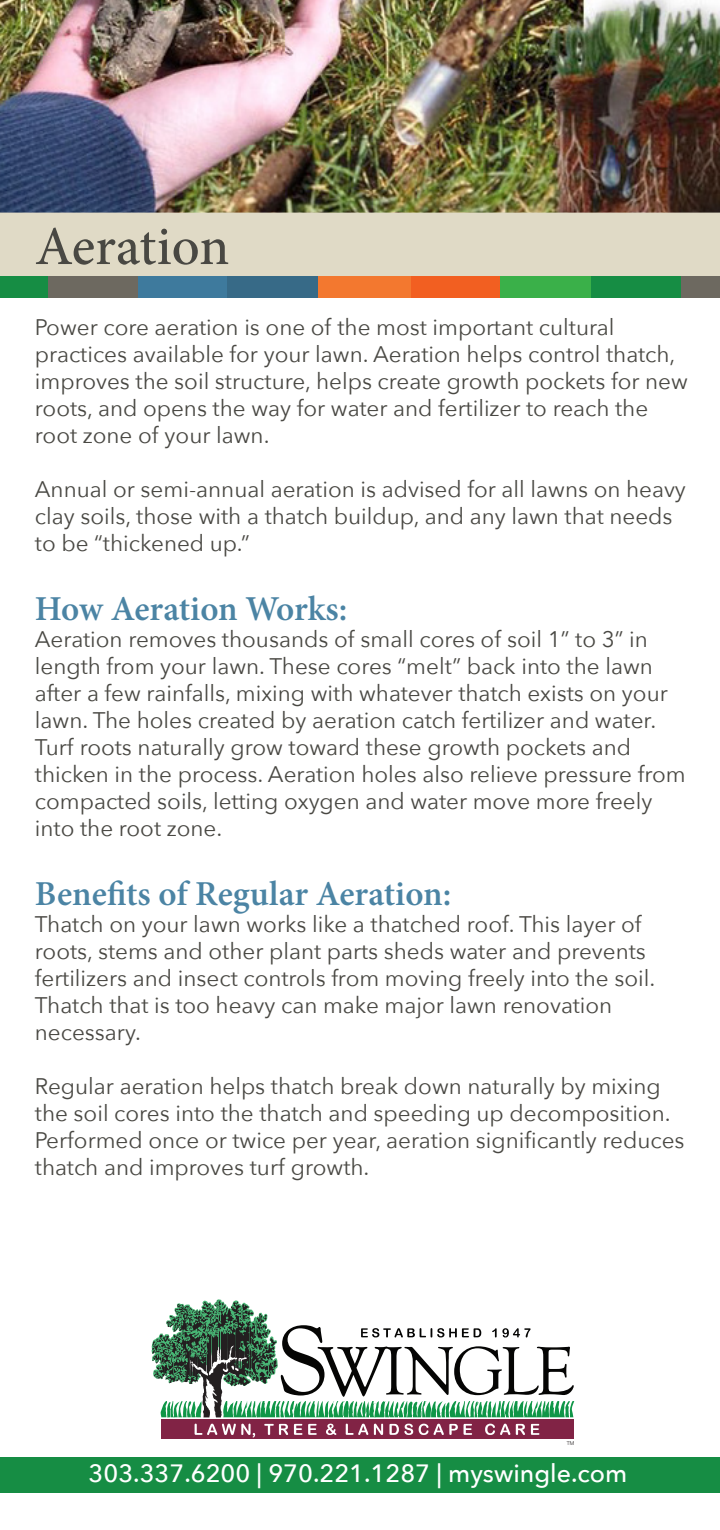
<style>
.page{position:relative;width:720px;height:1530px;background:#fff}
.page>*{position:absolute;margin:0;border:0;box-sizing:border-box;transform-origin:0 0}
.t1{font:500 55px "Minion Pro";color:#494843}
.t2{font:600 35px "Minion Pro";letter-spacing:-.005em;color:#4b84a4}
.t3{font:500 25px "Avenir Next";color:#fff}
.t4{font:22.5px/27px "Avenir Next";color:#494843}
.t5{font:300 5.25px "Helvetica Neue LT Pro";color:#231f20}
</style>
<div class="page">
<img style="left:0;top:0;width:720px;height:213px">
<div style="left:0;top:213px;width:720px;height:64px;background:#e0dac6"></div>
<div style="left:0;top:1457px;width:720px;height:36px;background:#168d44"></div>
<div style="left:161px;top:1420px;width:413px;height:19px;background:#812345"></div>
<svg style="left:264px;top:1424px;width:24px;height:11px"></svg>
<svg style="left:294px;top:1424px;width:8px;height:11px"></svg>
<svg style="left:308px;top:1424px;width:9px;height:11px"></svg>
<svg style="left:326px;top:1424px;width:10px;height:11px"></svg>
<svg style="left:346px;top:1424px;width:22px;height:11px"></svg>
<svg style="left:374px;top:1424px;width:9px;height:11px"></svg>
<svg style="left:389px;top:1424px;width:24px;height:11px"></svg>
<svg style="left:419px;top:1424px;width:9px;height:11px"></svg>
<svg style="left:434px;top:1424px;width:24px;height:11px"></svg>
<svg style="left:464px;top:1424px;width:8px;height:11px"></svg>
<svg style="left:485px;top:1424px;width:25px;height:11px"></svg>
<svg style="left:516px;top:1424px;width:9px;height:11px"></svg>
<svg style="left:531px;top:1424px;width:8px;height:11px"></svg>
<svg style="left:152px;top:1299px;width:422px;height:119px"></svg>
<svg style="left:195px;top:1424px;width:60px;height:13px"></svg>
<div style="left:136px;top:277px;width:93px;height:21px;background:#3e7a9d"></div>
<div style="left:227px;top:277px;width:93px;height:21px;background:#376a87"></div>
<div style="left:410px;top:277px;width:92px;height:21px;background:#f25f21"></div>
<div style="left:318px;top:277px;width:93px;height:21px;background:#f3782f"></div>
<div style="left:501px;top:277px;width:92px;height:21px;background:#3ab049"></div>
<div style="left:45px;top:277px;width:92px;height:21px;background:#6d6960"></div>
<div style="left:592px;top:277px;width:92px;height:21px;background:#168d44"></div>
<div style="left:0;top:277px;width:47px;height:21px;background:#168d44"></div>
<div style="left:682px;top:277px;width:38px;height:21px;background:#6d6960"></div>
<p class="t1" style="left:35px;top:209px;width:196px">Aeration</p>
<p class="t4" style="left:35px;top:312px;width:654px">Power core aeration is one of the most important cultural practices available for your lawn. Aeration helps control thatch, improves the soil structure, helps create growth pockets for new roots, and opens the way for water and fertilizer to reach the root zone of your lawn.</p>
<p class="t4" style="left:35px;top:474px;width:653px">Annual or semi-annual aeration is advised for all lawns on heavy clay soils, those with a thatch buildup, and any lawn that needs to be “thickened up.”</p>
<p class="t2" style="left:35px;top:584px;width:314px">How Aeration Works:</p>
<p class="t4" style="left:35px;top:624px;width:652px">Aeration removes thousands of small cores of soil 1” to 3” in length from your lawn. These cores “melt” back into the lawn after a few rainfalls, mixing with whatever thatch exists on your lawn. The holes created by aeration catch fertilizer and water.<br>Turf roots naturally grow toward these growth pockets and thicken in the process. Aeration holes also relieve pressure from compacted soils, letting oxygen and water move more freely into the root zone.</p>
<p class="t2" style="left:35px;top:869px;width:418px">Benefits of Regular Aeration:</p>
<p class="t4" style="left:35px;top:909px;width:622px">Thatch on your lawn works like a thatched roof. This layer of roots, stems and other plant parts sheds water and prevents fertilizers and insect controls from moving freely into the soil.<br>Thatch that is too heavy can make major lawn renovation necessary.</p>
<p class="t4" style="left:35px;top:1071px;width:651px">Regular aeration helps thatch break down naturally by mixing the soil cores into the thatch and speeding up decomposition.<br>Performed once or twice per year, aeration significantly reduces thatch and improves turf growth.</p>
<p class="t5" style="left:567px;top:1440px;width:9px">TM</p>
<p class="t3" style="left:89px;top:1452px;width:540px">303.337.6200 | 970.221.1287 | myswingle.com</p>
</div>
